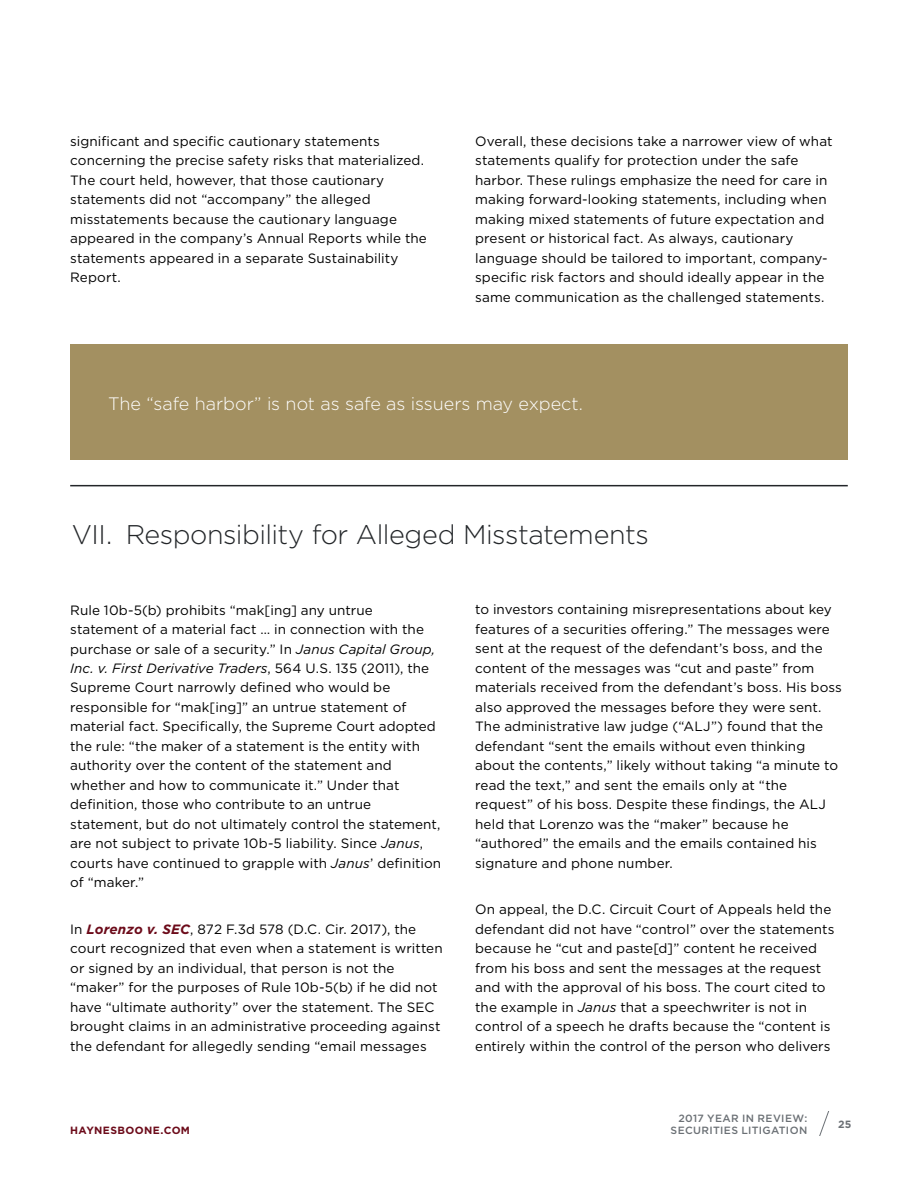
<style>
.page{position:relative;width:918px;height:1188px;background:#fff}
.page>*{position:absolute;margin:0;border:0;box-sizing:border-box;transform-origin:0 0}
.t1{font:300 27px "Gotham";letter-spacing:-.02em;color:#232629}
.t2{font:300 18px "Gotham";letter-spacing:-.005em;color:#fff}
.t3{font:13.5px/19.5px "Gotham";letter-spacing:.005em;color:#000}
.t4{font:500 10.5px/12px "Gotham";letter-spacing:.035em;color:#6b7075;text-align:right}
.t5{font:700 10.5px "Gotham";letter-spacing:.035em;color:#6c0b1a}
.t6{font:700 10.5px "Gotham";color:#6b7075}
.s1{font-style:italic}
.s2{font-weight:700;font-style:italic;color:#6c0b1a}
</style>
<div class="page">
<svg style="left:819px;top:1112px;width:10px;height:24px"></svg>
<div style="left:70px;top:345px;width:778px;height:115px;background:#a39061"></div>
<hr style="left:70px;top:485px;width:778px;height:1px;background:#232629">
<p class="t3" style="left:70px;top:131px;width:358px">significant and specific cautionary statements concerning the precise safety risks that materialized.<br>The court held, however, that those cautionary statements did not “accompany” the alleged misstatements because the cautionary language appeared in the company’s Annual Reports while the statements appeared in a separate Sustainability Report.</p>
<p class="t3" style="left:475px;top:131px;width:359px">Overall, these decisions take a narrower view of what statements qualify for protection under the safe harbor. These rulings emphasize the need for care in making forward-looking statements, including when making mixed statements of future expectation and present or historical fact. As always, cautionary language should be tailored to important, company&shy;specific risk factors and should ideally appear in the same communication as the challenged statements.</p>
<h2 class="t2" style="left:108px;top:392px;width:476px">The “safe harbor” is not as safe as issuers may expect.</h2>
<h1 class="t1" style="left:72px;top:518px;width:579px">VII. Responsibility for Alleged Misstatements</h1>
<p class="t3" style="left:70px;top:600px;width:373px">Rule 10b-5(b) prohibits “mak[ing] any untrue statement of a material fact … in connection with the purchase or sale of a security.” In <span class="s1">Janus Capital Group, Inc. v. First Derivative Traders</span>, 564 U.S. 135 (2011), the Supreme Court narrowly defined who would be responsible for “mak[ing]” an untrue statement of material fact. Specifically, the Supreme Court adopted the rule: “the maker of a statement is the entity with authority over the content of the statement and whether and how to communicate it.” Under that definition, those who contribute to an untrue statement, but do not ultimately control the statement, are not subject to private 10b-5 liability. Since <span class="s1">Janus</span>, courts have continued to grapple with <span class="s1">Janus</span>’ definition of “maker.”</p>
<p class="t3" style="left:70px;top:919px;width:374px">In <span class="s2">Lorenzo v. SEC</span>, 872 F.3d 578 (D.C. Cir. 2017), the court recognized that even when a statement is written or signed by an individual, that person is not the “maker” for the purposes of Rule 10b-5(b) if he did not have “ultimate authority” over the statement. The SEC brought claims in an administrative proceeding against the defendant for allegedly sending “email messages</p>
<p class="t5" style="left:70px;top:1123px;width:121px">HAYNESBOONE.COM</p>
<p class="t3" style="left:475px;top:600px;width:368px">to investors containing misrepresentations about key features of a securities offering.” The messages were sent at the request of the defendant’s boss, and the content of the messages was “cut and paste” from materials received from the defendant’s boss. His boss also approved the messages before they were sent.<br>The administrative law judge (“ALJ”) found that the defendant “sent the emails without even thinking about the contents,” likely without taking “a minute to read the text,” and sent the emails only at “the request” of his boss. Despite these findings, the ALJ held that Lorenzo was the “maker” because he “authored” the emails and the emails contained his signature and phone number.</p>
<p class="t3" style="left:475px;top:900px;width:361px">On appeal, the D.C. Circuit Court of Appeals held the defendant did not have “control” over the statements because he “cut and paste[d]” content he received from his boss and sent the messages at the request and with the approval of his boss. The court cited to the example in <span class="s1">Janus</span> that a speechwriter is not in control of a speech he drafts because the “content is entirely within the control of the person who delivers</p>
<p class="t4" style="left:671px;top:1112px;width:138px">2017 YEAR IN REVIEW:<br>SECURITIES LITIGATION</p>
<p class="t6" style="left:838px;top:1118px;width:15px">25</p>
</div>
